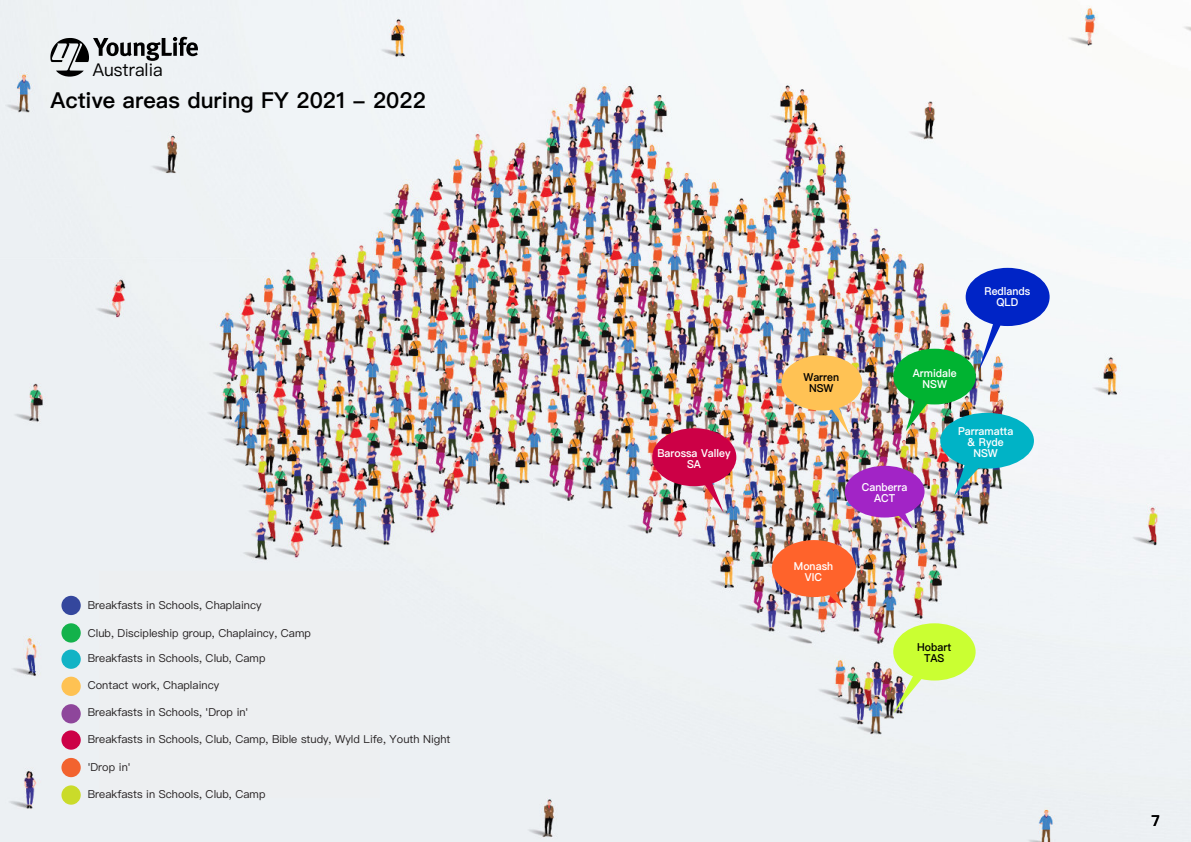
<style>
.page{position:relative;width:1191px;height:842px;background:#fff}
.page>*{position:absolute;margin:0;border:0;box-sizing:border-box;transform-origin:0 0}
.t1{font:600 22px "Ping Fang TC";color:#000}
.t2{font:17.7px "Ping Fang TC";color:#000}
.t3{font:600 15px "Ping Fang TC";color:#000}
.t4{font:11px "Ping Fang TC";color:#231f20}
.t5{font:600 11px/11px "Ping Fang TC";color:#fff;text-align:center;scale:.95 1}
.t6{font:600 11px/11px "Ping Fang TC";color:#000;text-align:center;scale:.95 1}
</style>
<div class="page">
<img style="left:0;top:0;width:1191px;height:842px">
<svg style="left:50px;top:37px;width:148px;height:40px;background:#b4b7b9"></svg>
<svg style="left:893px;top:623px;width:82px;height:91px;background:#d6f28a"></svg>
<img style="left:652px;top:428px;width:84px;height:85px">
<img style="left:772px;top:540px;width:84px;height:69px">
<img style="left:781px;top:268px;width:268px;height:261px">
<div style="left:61px;top:677px;width:20px;height:19px;background:#fec253;border-radius:50%"></div>
<div style="left:61px;top:704px;width:20px;height:19px;background:#8e469b;border-radius:50%"></div>
<div style="left:61px;top:730px;width:20px;height:20px;background:#cc0046;border-radius:50%"></div>
<div style="left:61px;top:596px;width:20px;height:19px;background:#34479d;border-radius:50%"></div>
<div style="left:61px;top:623px;width:20px;height:19px;background:#13b24b;border-radius:50%"></div>
<div style="left:61px;top:649px;width:20px;height:20px;background:#12b3c5;border-radius:50%"></div>
<div style="left:61px;top:758px;width:20px;height:19px;background:#f2632f;border-radius:50%"></div>
<div style="left:61px;top:785px;width:20px;height:20px;background:#cadb2a;border-radius:50%"></div>
<div style="left:99px;top:571px;width:281px;height:227px;background:#edeff1"></div>
<h2 class="t2" style="left:93px;top:61px;width:71px">Australia</h2>
<h1 class="t1" style="left:50px;top:89px;width:377px">Active areas during FY 2021 - 2022</h1>
<p class="t4" style="left:88px;top:599px;width:175px">Breakfasts in Schools, Chaplaincy</p>
<p class="t4" style="left:88px;top:628px;width:225px">Club, Discipleship group, Chaplaincy, Camp</p>
<p class="t4" style="left:88px;top:652px;width:179px">Breakfasts in Schools, Club, Camp</p>
<p class="t4" style="left:88px;top:680px;width:133px">Contact work, Chaplaincy</p>
<p class="t4" style="left:88px;top:707px;width:162px">Breakfasts in Schools, 'Drop in'</p>
<p class="t4" style="left:88px;top:734px;width:364px">Breakfasts in Schools, Club, Camp, Bible study, Wyld Life, Youth Night</p>
<p class="t4" style="left:88px;top:761px;width:44px">'Drop in'</p>
<p class="t4" style="left:88px;top:788px;width:179px">Breakfasts in Schools, Club, Camp</p>
<p class="t5" style="left:657px;top:448px;width:79px">Barossa Valley<br>SA</p>
<p class="t5" style="left:984px;top:285px;width:50px">Redlands<br>QLD</p>
<p class="t6" style="left:803px;top:372px;width:39px">Warren<br>NSW</p>
<p class="t5" style="left:912px;top:367px;width:48px">Armidale<br>NSW</p>
<p class="t5" style="left:861px;top:481px;width:50px">Canberra<br>ACT</p>
<p class="t5" style="left:958px;top:426px;width:60px">Parramatta &amp; Ryde<br>NSW</p>
<p class="t5" style="left:794px;top:560px;width:43px">Monash<br>VIC</p>
<p class="t6" style="left:917px;top:641px;width:37px">Hobart<br>TAS</p>
<h3 class="t3" style="left:1151px;top:813px;width:10px">7</h3>
</div>
